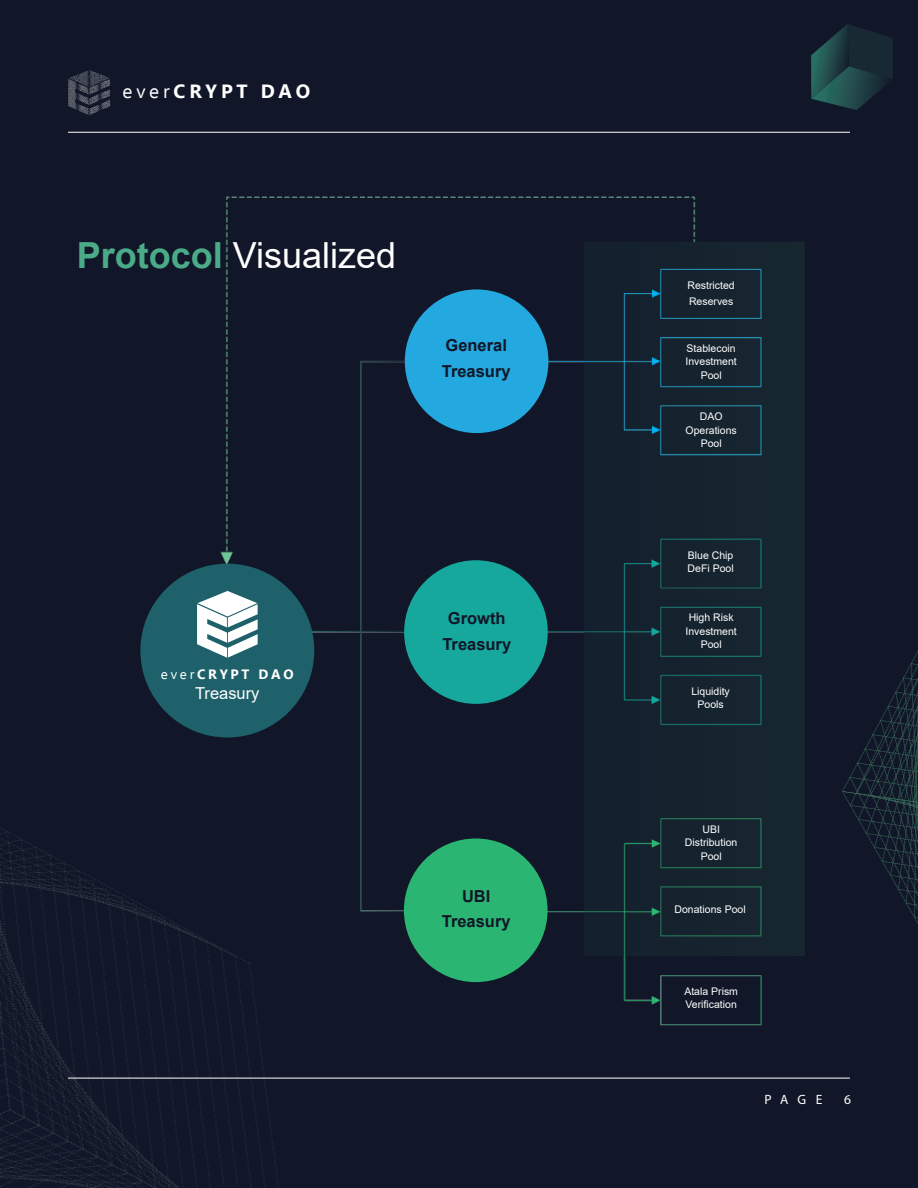
<style>
.page{position:relative;width:918px;height:1188px;background:#111728}
.page>*{position:absolute;margin:0;border:0;box-sizing:border-box;transform-origin:0 0}
.t1{font:36px "Arial";color:#fff}
.t2{font:700 19.05px "Ebrima";letter-spacing:.2em;color:#fff}
.t3{font:700 16.5px "Arial";color:#111728}
.t4{font:16.5px "Arial";color:#fff}
.t5{font:700 13.5px "Ebrima";letter-spacing:.2em;color:#fff}
.t6{font:13.5px "Myriad Pro";color:#fff}
.t7{font:10.5px "Arial";color:#fff}
.s1{font-weight:400}
.s2{font-weight:700;color:#4bab88}
</style>
<div class="page">
<svg style="left:841px;top:24px;width:24px;height:6px"></svg>
<img style="left:10px;top:30px;width:908px;height:1158px">
<div style="left:140px;top:564px;width:174px;height:174px;background:#1e616a;border-radius:50%"></div>
<div style="left:405px;top:289px;width:143px;height:144px;background:#24a8e0;border-radius:50%"></div>
<div style="left:404px;top:560px;width:144px;height:144px;background:#16a89d;border-radius:50%"></div>
<div style="left:404px;top:838px;width:144px;height:144px;background:#2bb572;border-radius:50%"></div>
<svg style="left:197px;top:591px;width:61px;height:67px"></svg>
<h2 class="t2" style="left:123px;top:76px;width:189px"><span class="s1">ever</span>CRYPT DAO</h2>
<p class="t1" style="left:77px;top:230px;width:321px"><span class="s2">Protocol</span> Visualized</p>
<p class="t3" style="left:446px;top:334px;width:63px">General</p>
<p class="t3" style="left:442px;top:359px;width:70px">Treasury</p>
<p class="t5" style="left:161px;top:664px;width:134px"><span class="s1">ever</span>CRYPT DAO</p>
<p class="t4" style="left:195px;top:682px;width:66px">Treasury</p>
<p class="t3" style="left:448px;top:607px;width:59px">Growth</p>
<p class="t3" style="left:442px;top:632px;width:70px">Treasury</p>
<p class="t3" style="left:462px;top:885px;width:30px">UBI</p>
<p class="t3" style="left:442px;top:910px;width:70px">Treasury</p>
<p class="t7" style="left:688px;top:278px;width:49px">Restricted</p>
<p class="t7" style="left:689px;top:295px;width:46px">Reserves</p>
<p class="t7" style="left:687px;top:341px;width:51px">Stablecoin</p>
<p class="t7" style="left:686px;top:354px;width:53px">Investment</p>
<p class="t7" style="left:701px;top:368px;width:23px">Pool</p>
<p class="t7" style="left:700px;top:409px;width:24px">DAO</p>
<p class="t7" style="left:685px;top:423px;width:53px">Operations</p>
<p class="t7" style="left:701px;top:436px;width:23px">Pool</p>
<p class="t7" style="left:688px;top:548px;width:47px">Blue Chip</p>
<p class="t7" style="left:688px;top:562px;width:48px">DeFi Pool</p>
<p class="t7" style="left:689px;top:610px;width:46px">High Risk</p>
<p class="t7" style="left:686px;top:624px;width:53px">Investment</p>
<p class="t7" style="left:701px;top:637px;width:23px">Pool</p>
<p class="t7" style="left:691px;top:684px;width:40px">Liquidity</p>
<p class="t7" style="left:698px;top:697px;width:28px">Pools</p>
<p class="t7" style="left:702px;top:822px;width:19px">UBI</p>
<p class="t7" style="left:685px;top:835px;width:54px">Distribution</p>
<p class="t7" style="left:701px;top:849px;width:23px">Pool</p>
<p class="t7" style="left:674px;top:902px;width:73px">Donations Pool</p>
<p class="t7" style="left:684px;top:984px;width:55px">Atala Prism</p>
<p class="t7" style="left:685px;top:997px;width:53px">Verification</p>
<p class="t6" style="left:765px;top:1091px;width:59px">PAGE</p>
<p class="t6" style="left:844px;top:1091px;width:8px">6</p>
</div>
